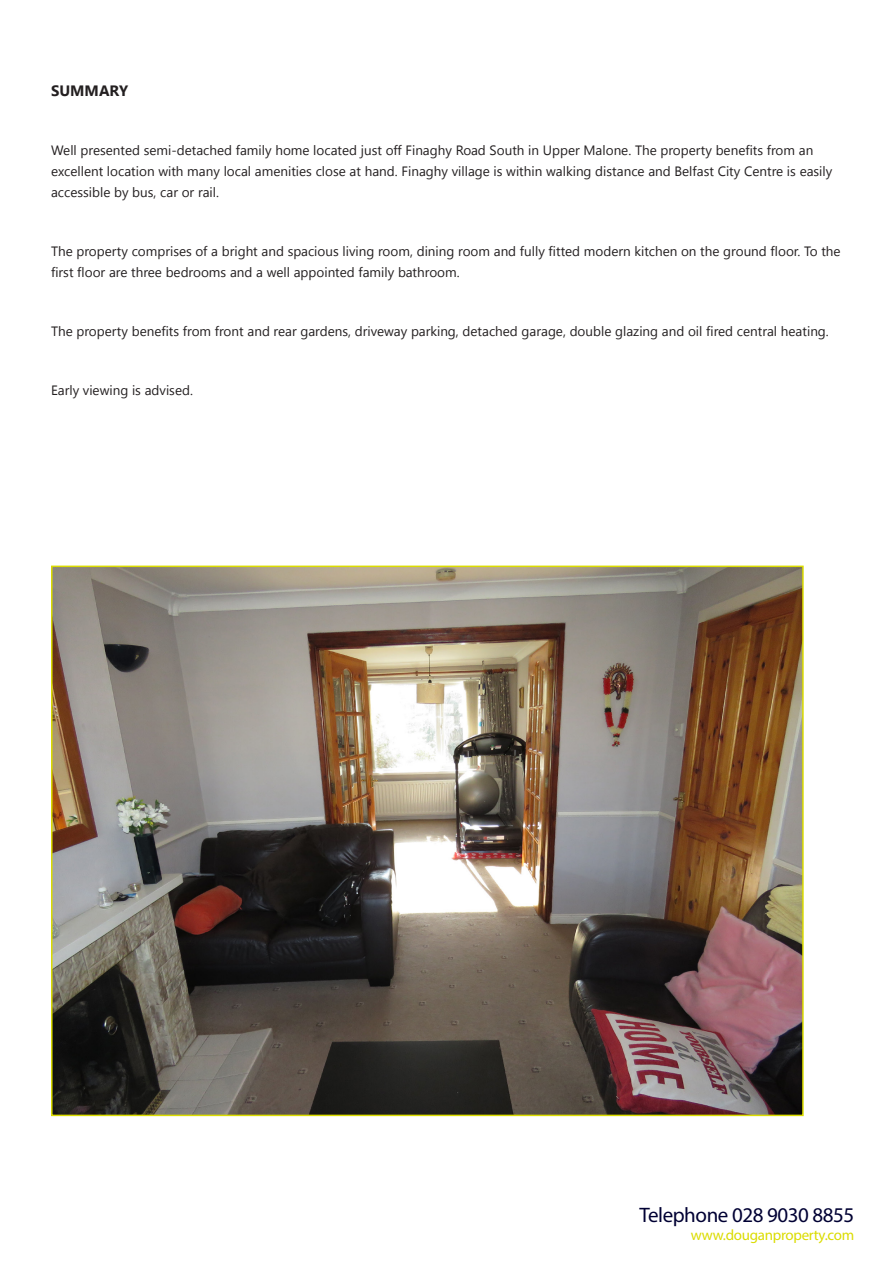
<style>
.page{position:relative;width:893px;height:1263px;background:#fff}
.page>*{position:absolute;margin:0;border:0;box-sizing:border-box;transform-origin:0 0}
.t1{font:21px "Myriad Pro";letter-spacing:-.02em;color:#003}
.t2{font:15px "Myriad Pro";letter-spacing:-.02em;color:#dbdc00}
.t3{font:700 15px "Segoe UI";color:#231f20}
.t4{font:13.5px/21px "Segoe UI";color:#231f20}
</style>
<div class="page">
<img style="left:54px;top:569px;width:747px;height:544px">
<p class="t3" style="left:51px;top:80px;width:79px">SUMMARY</p>
<p class="t4" style="left:51px;top:139px;width:783px">Well presented semi-detached family home located just off Finaghy Road South in Upper Malone. The property benefits from an excellent location with many local amenities close at hand. Finaghy village is within walking distance and Belfast City Centre is easily accessible by bus, car or rail.</p>
<p class="t4" style="left:51px;top:240px;width:791px">The property comprises of a bright and spacious living room, dining room and fully fitted modern kitchen on the ground floor. To the first floor are three bedrooms and a well appointed family bathroom.</p>
<p class="t4" style="left:51px;top:320px;width:779px">The property benefits from front and rear gardens, driveway parking, detached garage, double glazing and oil fired central heating.</p>
<p class="t4" style="left:51px;top:379px;width:143px">Early viewing is advised.</p>
<p class="t1" style="left:639px;top:1202px;width:216px">Telephone 028 9030 8855</p>
<p class="t2" style="left:691px;top:1225px;width:165px">www.douganproperty.com</p>
</div>
